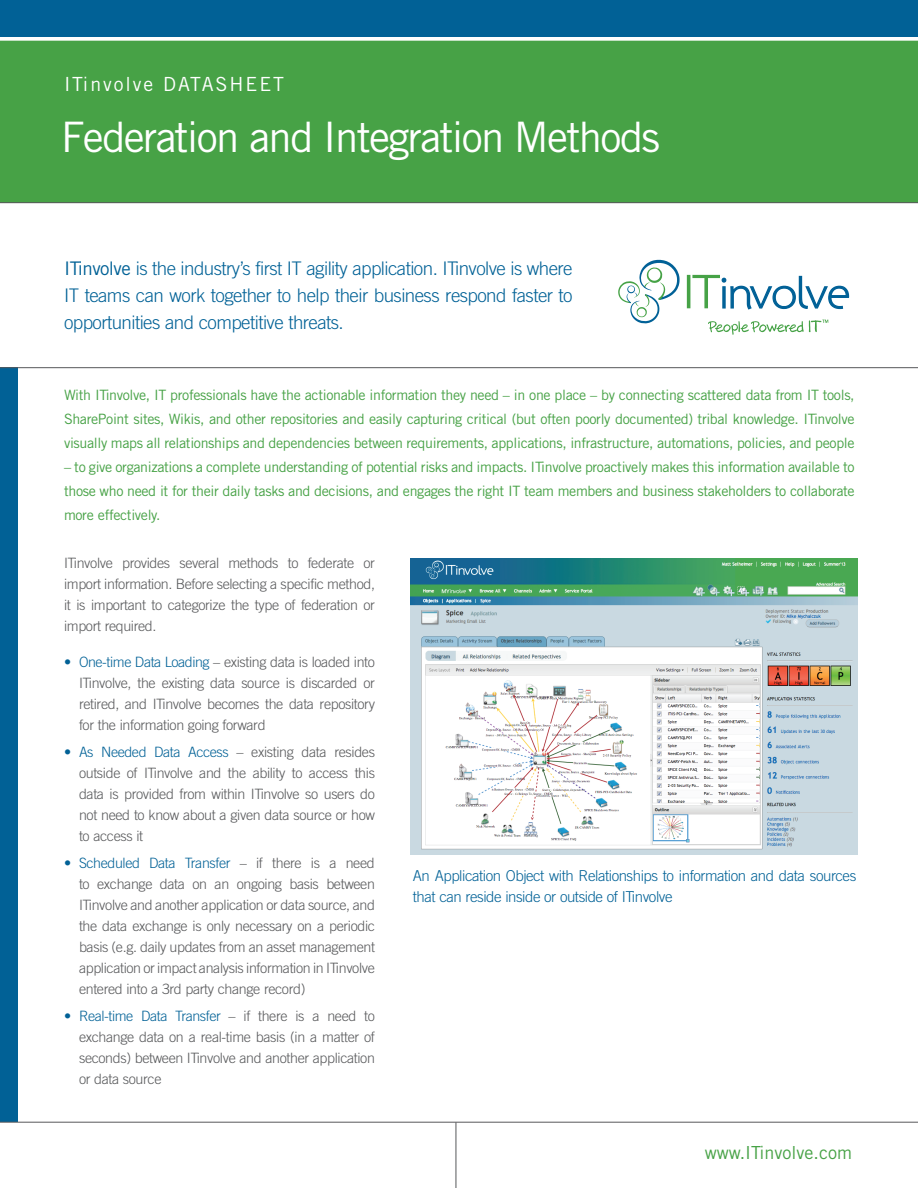
<style>
.page{position:relative;width:918px;height:1188px;background:#fff}
.page>*{position:absolute;margin:0;border:0;box-sizing:border-box;transform-origin:0 0}
.t1{font:42px "Trade Gothic";letter-spacing:-.04em;color:#fff}
.t2{font:19.5px "Trade Gothic";letter-spacing:.1em;color:#fff}
.t3{font:300 18.75px/27px "Trade Gothic";letter-spacing:-.03em;color:#016196;text-align:justify}
.t4{font:18px "Trade Gothic";color:#47a246}
.t5{font:300 15px/21px "Trade Gothic";letter-spacing:-.03em;color:#016196}
.t6{font:300 14.25px/21px "Trade Gothic";letter-spacing:-.025em;color:#57585a;text-align:justify}
.t7{font:14.25px/24px "Trade Gothic";letter-spacing:-.025em;color:#47a246;text-align:justify}
.s1{font-weight:400}
.s2{color:#016196}
</style>
<div class="page">
<div style="left:0;top:2px;width:918px;height:200px;background:#47a246"></div>
<div style="left:0;top:0;width:918px;height:37px;background:#016196"></div>
<svg style="left:0;top:37px;width:918px;height:4px;background:#f0f7ef"></svg>
<div style="left:0;top:367px;width:17px;height:755px;background:#016196"></div>
<svg style="left:618px;top:260px;width:62px;height:64px"></svg>
<hr style="left:687px;top:275px;width:3px;height:33px;background:#46a246">
<svg style="left:708px;top:319px;width:120px;height:16px"></svg>
<svg style="left:692px;top:275px;width:157px;height:35px"></svg>
<hr style="left:0;top:1122px;width:918px;height:1px;background:#57585a">
<hr style="left:0;top:202px;width:918px;height:1px;background:#57585a">
<hr style="left:456px;top:1122px;width:1px;height:66px;background:#57585a">
<hr style="left:0;top:367px;width:918px;height:1px;background:#57585a">
<img style="left:410px;top:558px;width:447px;height:296px">
<h2 class="t2" style="left:64px;top:72px;width:222px">ITinvolve DATASHEET</h2>
<h1 class="t1" style="left:61px;top:112px;width:601px">Federation and Integration Methods</h1>
<h3 class="t3" style="left:64px;top:255px;width:510px"><span class="s1">ITinvolve</span> is the industry’s first IT agility application. ITinvolve is where IT teams can work together to help their business respond faster to opportunities and competitive threats.</h3>
<p class="t7" style="left:64px;top:383px;width:792px">With ITinvolve, IT professionals have the actionable information they need – in one place – by connecting scattered data from IT tools, SharePoint sites, Wikis, and other repositories and easily capturing critical (but often poorly documented) tribal knowledge. ITinvolve visually maps all relationships and dependencies between requirements, applications, infrastructure, automations, policies, and people</p>
<p class="t7" style="left:64px;top:455px;width:792px">– to give organizations a complete understanding of potential risks and impacts. ITinvolve proactively makes this information available to those who need it for their daily tasks and decisions, and engages the right IT team members and business stakeholders to collaborate more effectively.</p>
<p class="t6" style="left:64px;top:552px;width:312px">ITinvolve provides several methods to federate or import information. Before selecting a specific method, it is important to categorize the type of federation or import required.</p>
<p class="t6" style="left:79px;top:651px;width:297px;text-indent:-15px"><span class="s2">• One-time Data Loading</span> – existing data is loaded into ITinvolve, the existing data source is discarded or retired, and ITinvolve becomes the data repository for the information going forward</p>
<p class="t6" style="left:79px;top:741px;width:298px;text-indent:-15px"><span class="s2">• As Needed Data Access</span> – existing data resides outside of ITinvolve and the ability to access this data is provided from within ITinvolve so users do not need to know about a given data source or how to access it</p>
<p class="t6" style="left:79px;top:852px;width:297px;text-indent:-15px"><span class="s2">• Scheduled Data Transfer</span> – if there is a need to exchange data on an ongoing basis between ITinvolve and another application or data source, and the data exchange is only necessary on a periodic basis (e.g. daily updates from an asset management application or impact analysis information in ITinvolve entered into a 3rd party change record)</p>
<p class="t6" style="left:79px;top:1005px;width:297px;text-indent:-15px"><span class="s2">• Real-time Data Transfer</span> – if there is a need to exchange data on a real-time basis (in a matter of seconds) between ITinvolve and another application or data source</p>
<p class="t5" style="left:413px;top:865px;width:445px">An Application Object with Relationships to information and data sources that can reside inside or outside of ITinvolve</p>
<p class="t4" style="left:705px;top:1142px;width:149px">www.ITinvolve.com</p>
</div>
